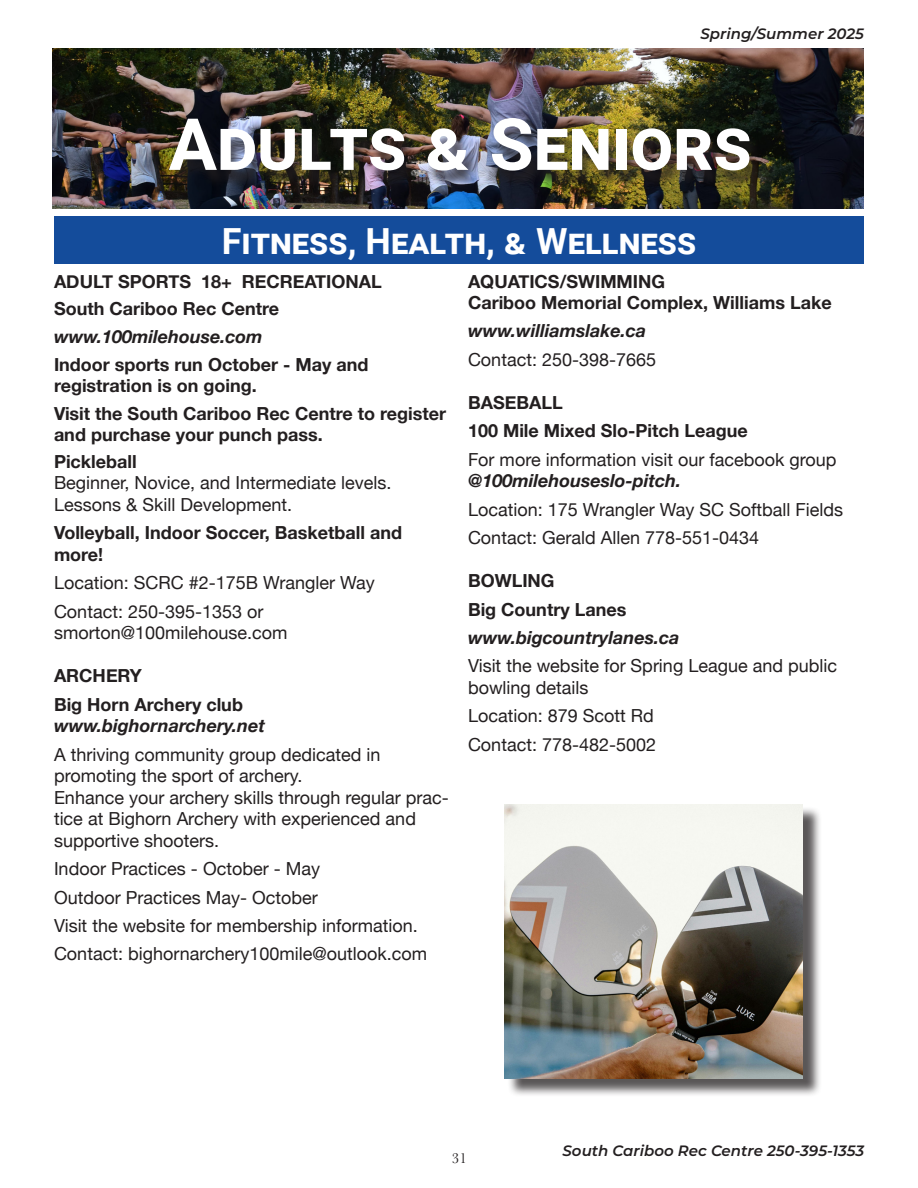
<style>
.page{position:relative;width:918px;height:1188px;background:#fff}
.page>*{position:absolute;margin:0;border:0;box-sizing:border-box;transform-origin:0 0}
.Image_Header{font:700 72px "Roboto";color:#fff}
.t1{font:700 36px "Roboto";color:#fff}
.Paragraph_Style_1{font:18px/21.6px "Helvetica Neue";color:#231f20}
.Paragraph_Style_1-2{font:700 18px/21px "Helvetica Neue";color:#231f20}
.Paragraph_Style_1-3{font:italic 700 18px "Helvetica Neue";color:#231f20}
.Program_Heading{font:18px "Helvetica Neue";color:#231f20}
.Program_Sub_Heading{font:700 18px "Helvetica Neue";color:#231f20}
.Program_Heading-2{font:700 18px "Helvetica Neue";color:#231f20}
.t2{font:italic 600 15px "Montserrat";color:#231f20}
.t3{font:15px "Baskerville";color:#231f20}
.s1{font-weight:700;font-style:italic}
</style>
<div class="page">
<img style="left:52px;top:48px;width:812px;height:160px">
<div style="left:167px;top:120px;width:596px;height:69px;background:#231f20;opacity:.75"></div>
<div style="left:54px;top:216px;width:810px;height:48px;background:#144c9b"></div>
<div style="left:507px;top:806px;width:315px;height:291px;background:#231f20;opacity:.75"></div>
<img style="left:505px;top:804px;width:298px;height:274px">
<p class="t2" style="left:700px;top:23px;width:165px">Spring/Summer 2025</p>
<p class="Image_Header" style="left:169px;top:94px;width:585px">Adults &amp; Seniors</p>
<p class="t1" style="left:222px;top:216px;width:476px">Fitness, Health, &amp; Wellness</p>
<p class="Paragraph_Style_1-2" style="left:54px;top:271px;width:329px">ADULT SPORTS 18+ RECREATIONAL</p>
<p class="Paragraph_Style_1-2" style="left:54px;top:299px;width:227px">South Cariboo Rec Centre</p>
<p class="Paragraph_Style_1-3" style="left:54px;top:323px;width:210px">www.100milehouse.com</p>
<p class="Paragraph_Style_1-2" style="left:54px;top:354px;width:316px">Indoor sports run October - May and registration is on going.</p>
<p class="Paragraph_Style_1-2" style="left:54px;top:403px;width:394px">Visit the South Cariboo Rec Centre to register and purchase your punch pass.</p>
<p class="Program_Heading-2" style="left:54px;top:448px;width:84px">Pickleball</p>
<p class="Program_Heading" style="left:54px;top:470px;width:339px">Beginner, Novice, and Intermediate levels.</p>
<p class="Paragraph_Style_1" style="left:54px;top:495px;width:240px">Lessons &amp; Skill Development.</p>
<p class="Paragraph_Style_1-2" style="left:54px;top:523px;width:350px;line-height:21.6px">Volleyball, Indoor Soccer, Basketball and more!</p>
<p class="Paragraph_Style_1" style="left:54px;top:573px;width:322px">Location: SCRC #2-175B Wrangler Way</p>
<p class="Paragraph_Style_1" style="left:54px;top:601px;width:235px">Contact: 250-395-1353 or smorton@100milehouse.com</p>
<p class="Paragraph_Style_1-2" style="left:54px;top:666px;width:90px">ARCHERY</p>
<p class="Paragraph_Style_1-2" style="left:54px;top:694px;width:190px">Big Horn Archery club</p>
<p class="Paragraph_Style_1-3" style="left:54px;top:712px;width:213px">www.bighornarchery.net</p>
<p class="Paragraph_Style_1" style="left:54px;top:744px;width:328px">A thriving community group dedicated in promoting the sport of archery.</p>
<p class="Paragraph_Style_1" style="left:54px;top:788px;width:396px">Enhance your archery skills through regular prac&shy;tice at Bighorn Archery with experienced and supportive shooters.</p>
<p class="Paragraph_Style_1" style="left:54px;top:859px;width:268px">Indoor Practices - October - May</p>
<p class="Paragraph_Style_1" style="left:54px;top:888px;width:265px">Outdoor Practices May- October</p>
<p class="Paragraph_Style_1" style="left:54px;top:916px;width:365px">Visit the website for membership information.</p>
<p class="Paragraph_Style_1" style="left:54px;top:944px;width:375px">Contact: bighornarchery100mile@outlook.com</p>
<p class="Paragraph_Style_1-2" style="left:468px;top:271px;width:199px">AQUATICS/SWIMMING</p>
<p class="Program_Sub_Heading" style="left:468px;top:289px;width:365px">Cariboo Memorial Complex, Williams Lake</p>
<p class="Paragraph_Style_1-3" style="left:468px;top:317px;width:180px">www.williamslake.ca</p>
<p class="Paragraph_Style_1" style="left:468px;top:350px;width:190px">Contact: 250-398-7665</p>
<p class="Paragraph_Style_1-2" style="left:468px;top:393px;width:96px">BASEBALL</p>
<p class="Paragraph_Style_1-2" style="left:468px;top:421px;width:281px">100 Mile Mixed Slo-Pitch League</p>
<p class="Paragraph_Style_1" style="left:468px;top:450px;width:370px">For more information visit our facebook group <span class="s1">@100milehouseslo-pitch.</span></p>
<p class="Paragraph_Style_1" style="left:468px;top:500px;width:377px">Location: 175 Wrangler Way SC Softball Fields</p>
<p class="Paragraph_Style_1" style="left:468px;top:528px;width:293px">Contact: Gerald Allen 778-551-0434</p>
<p class="Paragraph_Style_1-2" style="left:468px;top:571px;width:88px">BOWLING</p>
<p class="Paragraph_Style_1-2" style="left:468px;top:599px;width:160px">Big Country Lanes</p>
<p class="Paragraph_Style_1-3" style="left:468px;top:623px;width:213px">www.bigcountrylanes.ca</p>
<p class="Paragraph_Style_1" style="left:468px;top:656px;width:371px">Visit the website for Spring League and public bowling details</p>
<p class="Paragraph_Style_1" style="left:468px;top:706px;width:187px">Location: 879 Scott Rd</p>
<p class="Paragraph_Style_1" style="left:468px;top:734px;width:190px">Contact: 778-482-5002</p>
<p class="t3" style="left:452px;top:1149px;width:16px">31</p>
<p class="t2" style="left:563px;top:1140px;width:303px">South Cariboo Rec Centre 250-395-1353</p>
</div>
